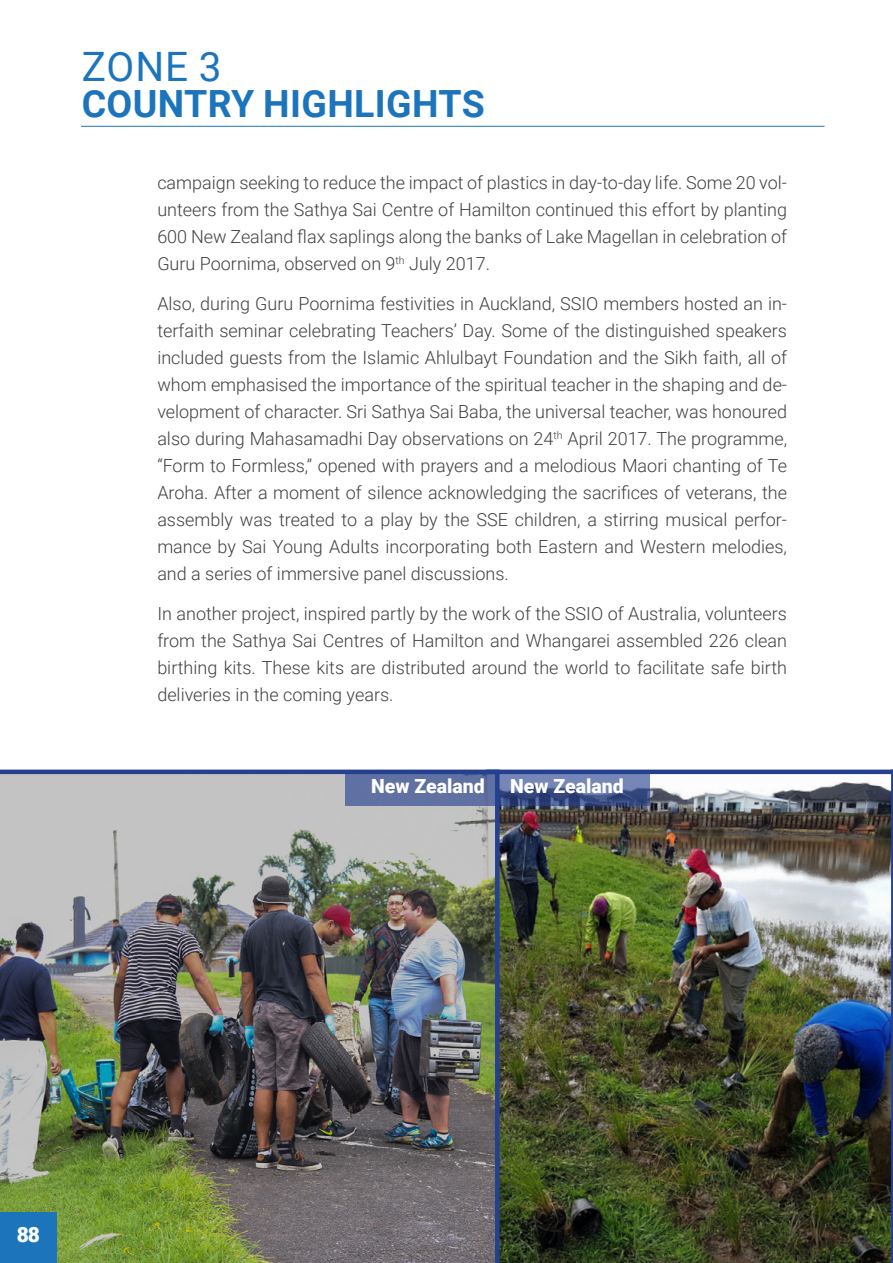
<style>
.page{position:relative;width:893px;height:1263px;background:#fff}
.page>*{position:absolute;margin:0;border:0;box-sizing:border-box;transform-origin:0 0}
.t1{font:40.5px "Roboto";color:#1c75bc}
.t2{font:700 37.5px "Roboto";letter-spacing:.01em;color:#1c75bc}
.t3{font:900 21px "Roboto";color:#fff}
.t4{font:900 19.5px "Roboto";color:#fff}
.t5{font:300 18px/27px "Roboto";color:#414042;text-align:justify}
</style>
<div class="page">
<img style="left:500px;top:770px;width:391px;height:493px">
<img style="left:0;top:770px;width:500px;height:493px">
<svg style="left:891px;top:770px;width:2px;height:493px"></svg>
<div style="left:0;top:1212px;width:57px;height:51px;background:#1c75ba"></div>
<hr style="left:81px;top:126px;width:743px;height:1px;background:#1c75bc">
<svg style="left:345px;top:770px;width:152px;height:35px;background:#57699f"></svg>
<svg style="left:497px;top:770px;width:153px;height:35px;background:#4f629a"></svg>
<h1 class="t1" style="left:82px;top:39px;width:141px">ZONE 3</h1>
<h2 class="t2" style="left:82px;top:78px;width:405px">COUNTRY HIGHLIGHTS</h2>
<p class="t5" style="left:157px;top:168px;width:631px">campaign seeking to reduce the impact of plastics in day-to-day life. Some 20 vol&shy;unteers from the Sathya Sai Centre of Hamilton continued this effort by planting 600 New Zealand flax saplings along the banks of Lake Magellan in celebration of Guru Poornima, observed on 9<sup>th</sup> July 2017.</p>
<p class="t5" style="left:157px;top:289px;width:631px">Also, during Guru Poornima festivities in Auckland, SSIO members hosted an in&shy;terfaith seminar celebrating Teachers’ Day. Some of the distinguished speakers included guests from the Islamic Ahlulbayt Foundation and the Sikh faith, all of whom emphasised the importance of the spiritual teacher in the shaping and de&shy;velopment of character. Sri Sathya Sai Baba, the universal teacher, was honoured also during Mahasamadhi Day observations on 24<sup>th</sup> April 2017. The programme, “Form to Formless,” opened with prayers and a melodious Maori chanting of Te Aroha. After a moment of silence acknowledging the sacrifices of veterans, the assembly was treated to a play by the SSE children, a stirring musical perfor&shy;mance by Sai Young Adults incorporating both Eastern and Western melodies, and a series of immersive panel discussions.</p>
<p class="t5" style="left:157px;top:599px;width:631px">In another project, inspired partly by the work of the SSIO of Australia, volunteers from the Sathya Sai Centres of Hamilton and Whangarei assembled 226 clean birthing kits. These kits are distributed around the world to facilitate safe birth deliveries in the coming years.</p>
<p class="t4" style="left:371px;top:772px;width:115px">New Zealand</p>
<p class="t4" style="left:510px;top:772px;width:115px">New Zealand</p>
<p class="t3" style="left:17px;top:1220px;width:25px">88</p>
</div>
